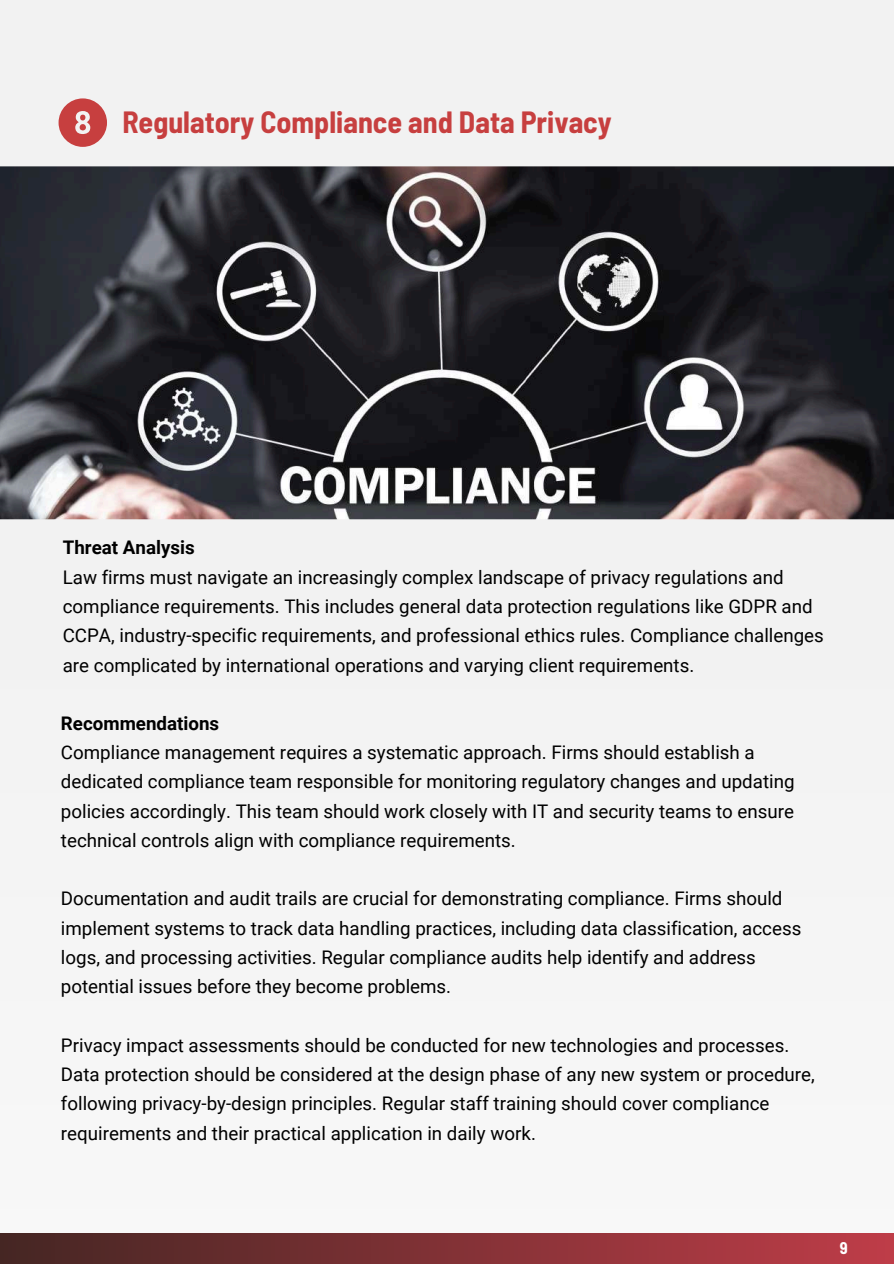
<style>
.page{position:relative;width:894px;height:1264px;background:#fff}
.page>*{position:absolute;margin:0;border:0;box-sizing:border-box;transform-origin:0 0}
.t1{font:700 semi-condensed 30px "Barlow";color:#c73f3f}
.t2{font:18.75px/29.2px "Roboto";color:#000}
.t3{font:700 18.75px "Roboto";color:#000}
.t4{font:700 semi-condensed 16.5px "Barlow";color:#fff}
</style>
<div class="page">
<div style="left:0;top:0;width:893px;height:1263px;background:#f4f4f4"></div>
<div style="left:0;top:1233px;width:893px;height:30px;background:linear-gradient(to right,#452623,#bf3d48)"></div>
<svg style="left:59px;top:98px;width:48px;height:49px"></svg>
<img style="left:0;top:166px;width:893px;height:353px">
<h1 class="t1" style="left:122px;top:103px;width:491px">Regulatory Compliance and Data Privacy</h1>
<p class="t3" style="left:63px;top:537px;width:133px">Threat Analysis</p>
<p class="t2" style="left:63px;top:562px;width:762px">Law firms must navigate an increasingly complex landscape of privacy regulations and compliance requirements. This includes general data protection regulations like GDPR and CCPA, industry-specific requirements, and professional ethics rules. Compliance challenges are complicated by international operations and varying client requirements.</p>
<p class="t3" style="left:61px;top:712px;width:160px">Recommendations</p>
<p class="t2" style="left:61px;top:738px;width:735px">Compliance management requires a systematic approach. Firms should establish a dedicated compliance team responsible for monitoring regulatory changes and updating policies accordingly. This team should work closely with IT and security teams to ensure technical controls align with compliance requirements.</p>
<p class="t2" style="left:61px;top:884px;width:741px">Documentation and audit trails are crucial for demonstrating compliance. Firms should implement systems to track data handling practices, including data classification, access logs, and processing activities. Regular compliance audits help identify and address potential issues before they become problems.</p>
<p class="t2" style="left:61px;top:1030px;width:755px">Privacy impact assessments should be conducted for new technologies and processes.<br>Data protection should be considered at the design phase of any new system or procedure, following privacy-by-design principles. Regular staff training should cover compliance requirements and their practical application in daily work.</p>
<p class="t4" style="left:839px;top:1237px;width:9px">9</p>
</div>
